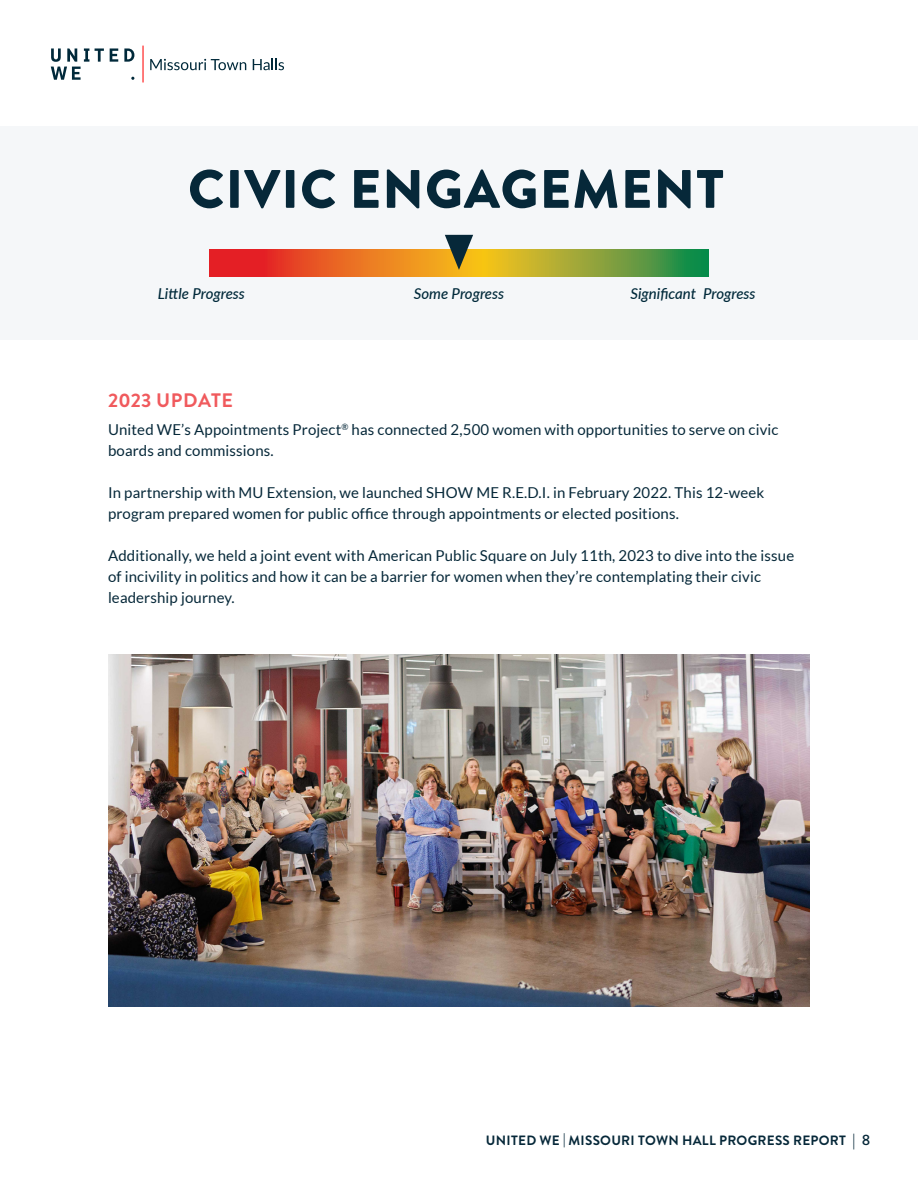
<style>
.page{position:relative;width:918px;height:1188px;background:#fff}
.page>*{position:absolute;margin:0;border:0;box-sizing:border-box;transform-origin:0 0}
.t1{font:900 54px "Brandon Grotesque";letter-spacing:.02em;color:#062839}
.Titles{font:700 19.5px "Brandon Grotesque";letter-spacing:.015em;color:#f05a5d}
.Body{font:15px/21px "Lato";letter-spacing:.01em;color:#062839}
.t2{font:italic 500 15px "Lato";color:#00293a}
.t3{font:700 13.5px "Brandon Grotesque";letter-spacing:.02em;color:#062839}
.s1{font-weight:500;font-size:15px}
</style>
<div class="page">
<svg style="left:95px;top:48px;width:9px;height:14px"></svg>
<svg style="left:110px;top:48px;width:8px;height:14px"></svg>
<svg style="left:124px;top:48px;width:10px;height:14px"></svg>
<svg style="left:51px;top:48px;width:38px;height:32px"></svg>
<hr style="left:142px;top:46px;width:2px;height:36px;background:#ff5959">
<svg style="left:150px;top:59px;width:96px;height:11px"></svg>
<svg style="left:253px;top:59px;width:31px;height:11px"></svg>
<div style="left:0;top:126px;width:918px;height:214px;background:#f5f7f9"></div>
<svg style="left:209px;top:250px;width:500px;height:27px;background:#bb812c"></svg>
<svg style="left:445px;top:235px;width:28px;height:35px"></svg>
<img style="left:108px;top:654px;width:702px;height:353px">
<p class="t1" style="left:188px;top:151px;width:537px">CIVIC ENGAGEMENT</p>
<p class="t2" style="left:158px;top:282px;width:89px">Little Progress</p>
<p class="t2" style="left:414px;top:282px;width:92px">Some Progress</p>
<p class="t2" style="left:631px;top:282px;width:127px">Significant Progress</p>
<p class="Titles" style="left:108px;top:387px;width:127px">2023 UPDATE</p>
<p class="Body" style="left:108px;top:419px;width:672px">United WE’s Appointments Project<sup>®</sup> has connected 2,500 women with opportunities to serve on civic boards and commissions.</p>
<p class="Body" style="left:108px;top:482px;width:658px">In partnership with MU Extension, we launched SHOW ME R.E.D.I. in February 2022. This 12-week program prepared women for public office through appointments or elected positions.</p>
<p class="Body" style="left:108px;top:545px;width:688px">Additionally, we held a joint event with American Public Square on July 11th, 2023 to dive into the issue of incivility in politics and how it can be a barrier for women when they’re contemplating their civic leadership journey.</p>
<p class="t3" style="left:486px;top:1130px;width:386px">UNITED WE | MISSOURI TOWN HALL PROGRESS REPORT <span class="s1">| 8</span></p>
</div>
